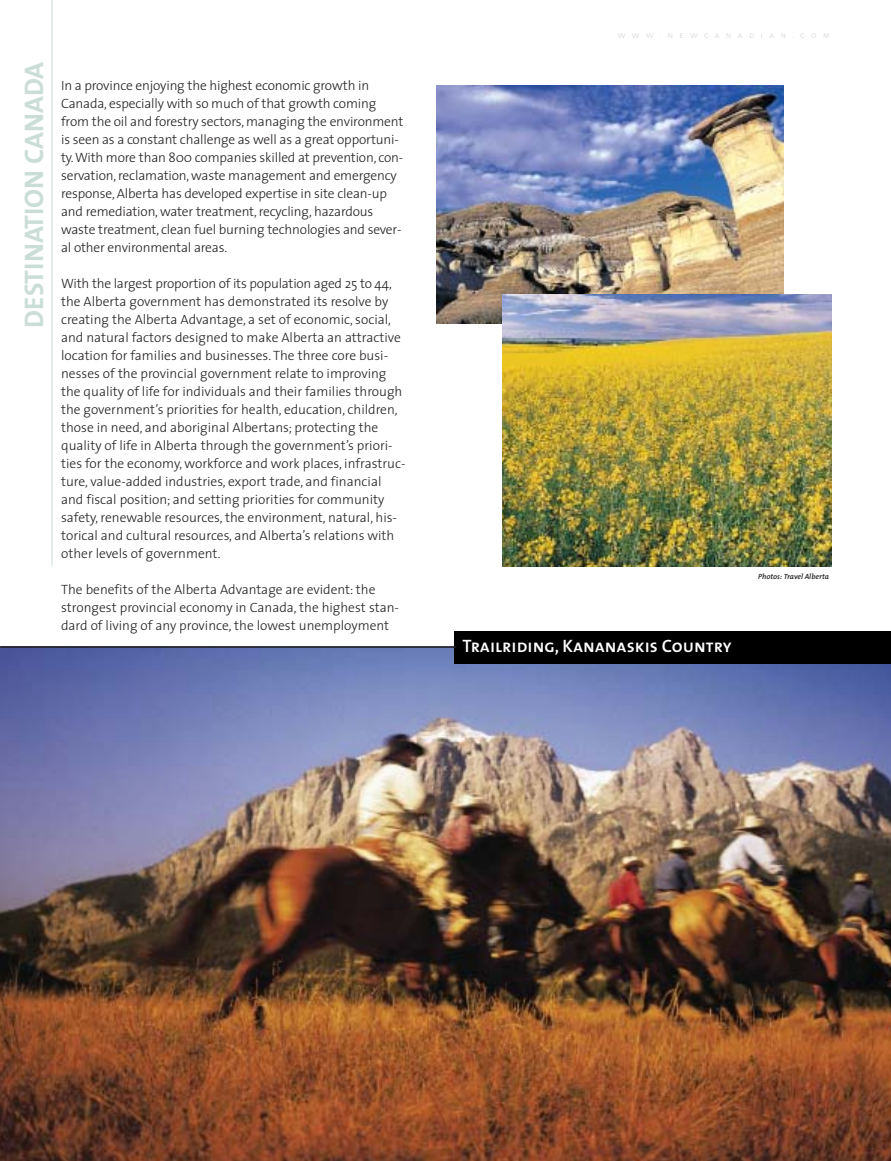
<style>
.page{position:relative;width:891px;height:1161px;background:#fff}
.page>*{position:absolute;margin:0;border:0;box-sizing:border-box;transform-origin:0 0}
.t1{font:700 27px "The Mix";color:#cbddd7}
.t2{font:18px "The Sans Semi Bold Caps";color:#fff}
.t3{font:300 13.5px/18px "The Sans";color:#231f1f}
.t4{font:9px "The Sans Extra Light Caps";letter-spacing:.695em;color:#d1d3d5}
.t5{font:italic 600 7.5px "The Mix";color:#231f1f}
</style>
<div class="page">
<img style="left:0;top:648px;width:891px;height:513px">
<img style="left:436px;top:86px;width:348px;height:238px">
<img style="left:502px;top:294px;width:329px;height:273px">
<hr style="left:52px;top:0;width:1px;height:565px;background:#cbddd7">
<div style="left:455px;top:631px;width:436px;height:33px;background:#000"></div>
<hr style="left:0;top:646px;width:456px;height:2px;background:#231f1f">
<h1 class="t1" style="left:24px;top:328px;width:267px;rotate:-90deg">DESTINATION CANADA</h1>
<p class="t3" style="left:61px;top:78px;width:344px">In a province enjoying the highest economic growth in Canada, especially with so much of that growth coming from the oil and forestry sectors, managing the environment is seen as a constant challenge as well as a great opportuni&shy;ty.With more than 800 companies skilled at prevention, con&shy;servation, reclamation, waste management and emergency response, Alberta has developed expertise in site clean-up and remediation, water treatment, recycling, hazardous waste treatment, clean fuel burning technologies and sever&shy;al other environmental areas.</p>
<p class="t3" style="left:61px;top:276px;width:346px">With the largest proportion of its population aged 25 to 44, the Alberta government has demonstrated its resolve by creating the Alberta Advantage, a set of economic, social, and natural factors designed to make Alberta an attractive location for families and businesses. The three core busi&shy;nesses of the provincial government relate to improving the quality of life for individuals and their families through the government’s priorities for health, education, children, those in need, and aboriginal Albertans; protecting the quality of life in Alberta through the government’s priori&shy;ties for the economy, workforce and work places, infrastruc&shy;ture, value-added industries, export trade, and financial and fiscal position; and setting priorities for community safety, renewable resources, the environment, natural, his&shy;torical and cultural resources, and Alberta’s relations with other levels of government.</p>
<p class="t3" style="left:61px;top:582px;width:339px">The benefits of the Alberta Advantage are evident: the strongest provincial economy in Canada, the highest stan&shy;dard of living of any province, the lowest unemployment</p>
<p class="t4" style="left:618px;top:29px;width:214px">www.newcanadian.com</p>
<h2 class="t2" style="left:462px;top:635px;width:271px">Trailriding, Kananaskis Country</h2>
<p class="t5" style="left:758px;top:574px;width:72px">Photos: Travel Alberta</p>
</div>
